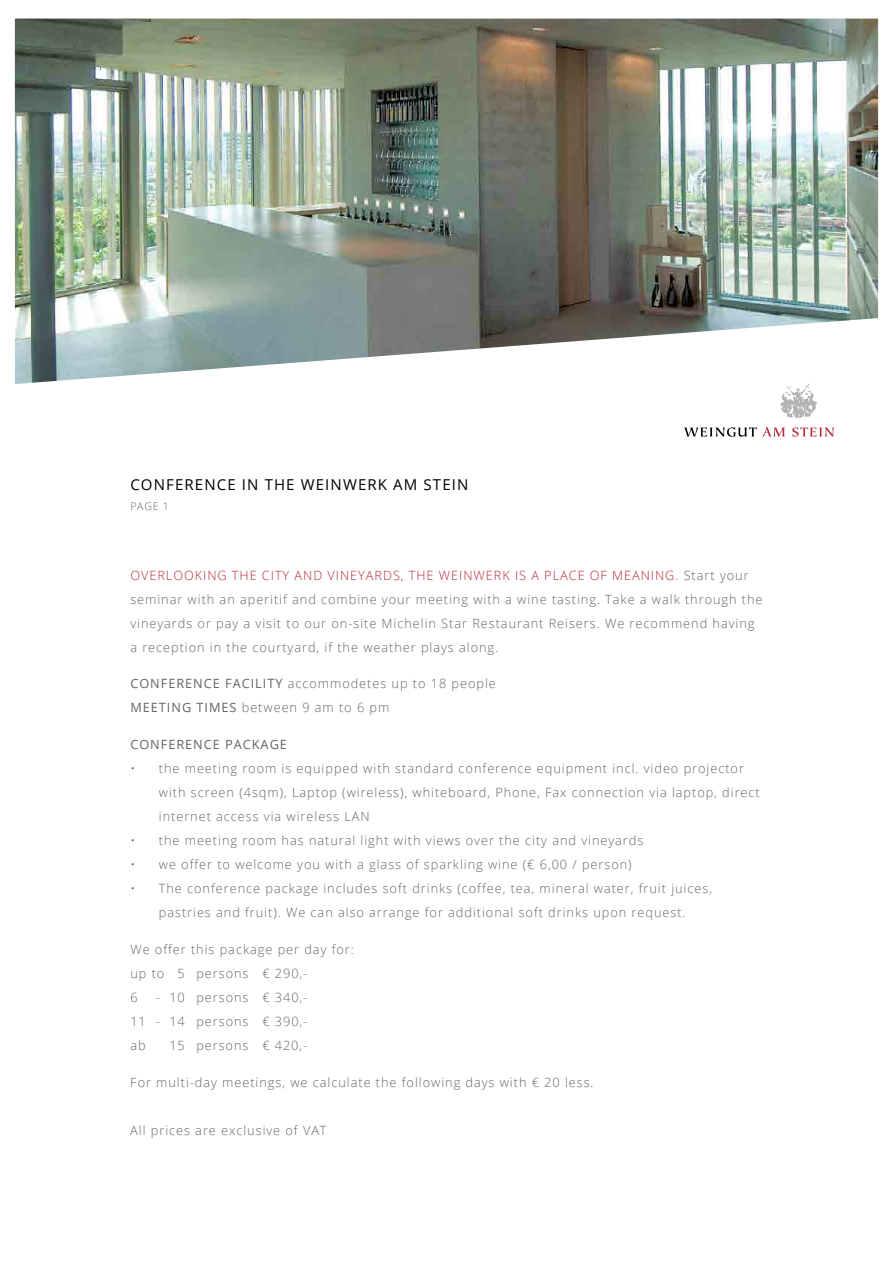
<style>
.page{position:relative;width:893px;height:1263px;background:#fff}
.page>*{position:absolute;margin:0;border:0;box-sizing:border-box;transform-origin:0 0}
.t1{font:15px "Open Sans";letter-spacing:.075em;color:#000}
.t2{font:300 12.75px/24px "Open Sans";letter-spacing:.075em;color:#646464}
.t3{font:12.75px "Open Sans";letter-spacing:.075em;color:#646464}
.t4{font:300 10.5px "Open Sans";color:#646464}
.s1{color:#b82a39}
.s2{font-weight:400}
</style>
<div class="page">
<img style="left:15px;top:19px;width:863px;height:365px">
<svg style="left:780px;top:383px;width:37px;height:35px"></svg>
<svg style="left:684px;top:427px;width:150px;height:10px"></svg>
<p class="t1" style="left:130px;top:474px;width:340px">CONFERENCE IN THE WEINWERK AM STEIN</p>
<p class="t4" style="left:130px;top:499px;width:40px">PAGE 1</p>
<p class="t2" style="left:130px;top:563px;width:634px"><span class="s1">OVERLOOKING THE CITY AND VINEYARDS, THE WEINWERK IS A PLACE OF MEANING.</span> Start your seminar with an aperitif and combine your meeting with a wine tasting. Take a walk through the vineyards or pay a visit to our on-site Michelin Star Restaurant Reisers. We recommend having a reception in the courtyard, if the weather plays along.</p>
<p class="t2" style="left:130px;top:671px;width:367px"><span class="s2">CONFERENCE FACILITY</span> accommodetes up to 18 people<br><span class="s2">MEETING TIMES</span> between 9 am to 6 pm</p>
<p class="t3" style="left:130px;top:736px;width:158px">CONFERENCE PACKAGE</p>
<p class="t2" style="left:159px;top:756px;width:602px;text-indent:-28px">• the meeting room is equipped with standard conference equipment incl. video projector with screen (4sqm), Laptop (wireless), whiteboard, Phone, Fax connection via laptop, direct internet access via wireless LAN</p>
<p class="t2" style="left:130px;top:828px;width:514px">• the meeting room has natural light with views over the city and vineyards</p>
<p class="t2" style="left:130px;top:852px;width:503px">• we offer to welcome you with a glass of sparkling wine (€ 6,00 / person)</p>
<p class="t2" style="left:130px;top:876px;width:583px;text-align:center">• The conference package includes soft drinks (coffee, tea, mineral water, fruit juices, pastries and fruit). We can also arrange for additional soft drinks upon request.</p>
<p class="t2" style="left:130px;top:937px;width:225px">We offer this package per day for: up to 5 persons € 290,-<br>6</p>
<p class="t2" style="left:130px;top:985px;width:179px;text-align:justify;text-indent:26px">- 10 persons € 340,- 11 - 14 persons € 390,- ab</p>
<p class="t2" style="left:169px;top:1033px;width:139px">15 persons € 420,-</p>
<p class="t2" style="left:130px;top:1070px;width:465px">For multi-day meetings, we calculate the following days with € 20 less.</p>
<p class="t2" style="left:130px;top:1118px;width:198px">All prices are exclusive of VAT</p>
</div>
